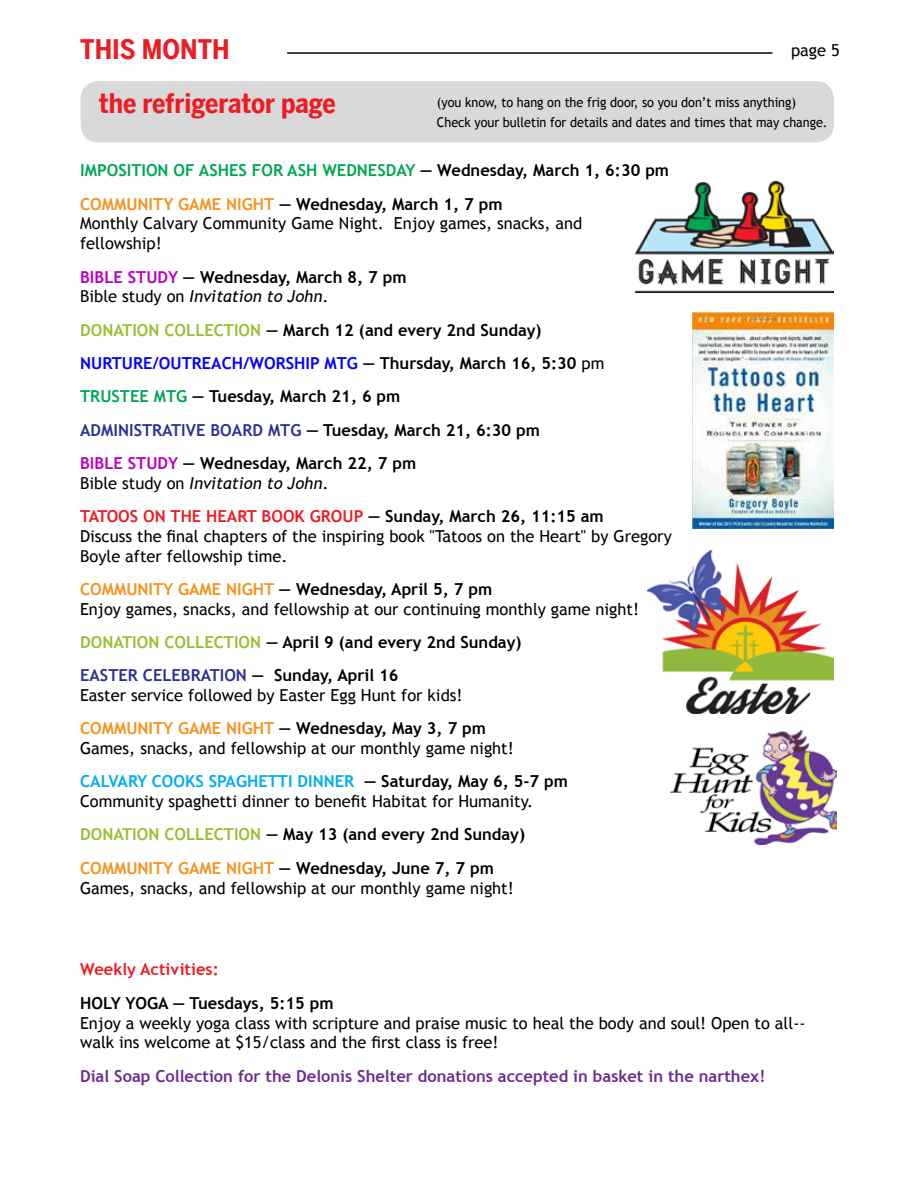
<style>
.page{position:relative;width:918px;height:1188px;background:#fff}
.page>*{position:absolute;margin:0;border:0;box-sizing:border-box;transform-origin:0 0}
.t1{font:700 27px "Benton Sans Cond";color:#ed1c24}
.t2{font:16.5px/19.8px "Trebuchet MS";color:#000}
.t3{font:700 16.5px/33.3px "Trebuchet MS";color:#000}
.t4{font:700 16.5px/33.3px "Trebuchet MS";color:#ed1c24}
.t5{font:700 16.5px "Trebuchet MS";color:#6c2c91}
.t6{font:13.5px/19.8px "Trebuchet MS";letter-spacing:-.005em;color:#000;scale:.94 1}
.s1{color:#00a651}
.s2{color:#f7921e}
.s3{color:#ba00c2}
.s4{font-weight:400}
.s5{font-weight:400;font-style:italic}
.s6{color:#9abe33}
.s7{color:#00f}
.s8{color:#2e3192}
.s9{font-weight:400;color:#000}
.s10{font-weight:400;font-style:italic;color:#000}
.s11{color:#000}
.s12{font-weight:700;color:#f7921e}
.s13{font-weight:700}
.s14{font-weight:700;color:#00aeef}
.s15{font-weight:700;color:#9abe33}
</style>
<div class="page">
<hr style="left:287px;top:52px;width:485px;height:2px;background:#000">
<img style="left:635px;top:182px;width:198px;height:110px">
<img style="left:648px;top:550px;width:185px;height:164px">
<div style="left:81px;top:81px;width:753px;height:62px;background:#d9d9d9;border-radius:18px"></div>
<img style="left:671px;top:730px;width:166px;height:114px">
<img style="left:692px;top:313px;width:141px;height:215px">
<h1 class="t1" style="left:80px;top:33px;width:151px">THIS MONTH</h1>
<p class="t2" style="left:791px;top:40px;width:50px">page 5</p>
<p class="t6" style="left:437px;top:92px;width:417px">(you know, to hang on the frig door, so you don’t miss anything)<br>Check your bulletin for details and dates and times that may change.</p>
<h1 class="t1" style="left:99px;top:87px;width:239px">the refrigerator page</h1>
<p class="t3" style="left:80px;top:154px;width:590px"><span class="s1">IMPOSITION OF ASHES FOR ASH WEDNESDAY</span> — Wednesday, March 1, 6:30 pm<br><span class="s2">COMMUNITY GAME NIGHT</span> — Wednesday, March 1, 7 pm</p>
<p class="t2" style="left:80px;top:214px;width:504px">Monthly Calvary Community Game Night. Enjoy games, snacks, and fellowship!</p>
<p class="t3" style="left:80px;top:267px;width:328px;line-height:19.8px"><span class="s3">BIBLE STUDY</span> — Wednesday, March 8, 7 pm<br><span class="s4">Bible study on</span> <span class="s5">Invitation to John</span><span class="s4">.</span></p>
<p class="t3" style="left:80px;top:313px;width:526px"><span class="s6">DONATION COLLECTION</span> — March 12 (and every 2nd Sunday)<br><span class="s7">NURTURE/OUTREACH/WORSHIP MTG</span> — Thursday, March 16, 5:30 <span class="s4">pm </span><span class="s1">TRUSTEE MTG</span> — Tuesday, March 21, 6 pm<br><span class="s8">ADMINISTRATIVE BOARD MTG</span> — Tuesday, March 21, 6:30 pm<br><span class="s3">BIBLE STUDY</span> — Wednesday, March 22, 7 pm</p>
<p class="t4" style="left:80px;top:466px;width:525px"><span class="s9">Bible study on</span> <span class="s10">Invitation to John</span><span class="s9">.<br></span>TATOOS ON THE HEART BOOK GROUP <span class="s11">— Sunday, March 26, 11:15 am</span></p>
<p class="t2" style="left:80px;top:526px;width:593px">Discuss the final chapters of the inspiring book "Tatoos on the Heart" by Gregory<br>Boyle after fellowship time.</p>
<p class="t2" style="left:80px;top:579px;width:561px"><span class="s12">COMMUNITY GAME NIGHT</span> <span class="s13">— Wednesday, April 5, 7 pm<br></span>Enjoy games, snacks, and fellowship at our continuing monthly game night!</p>
<p class="t3" style="left:80px;top:625px;width:443px"><span class="s6">DONATION COLLECTION</span> — April 9 (and every 2nd Sunday)<br><span class="s8">EASTER CELEBRATION</span> — Sunday, April 16</p>
<p class="t2" style="left:80px;top:679px;width:407px;line-height:33.3px">Easter service followed by Easter Egg Hunt for kids!<br><span class="s12">COMMUNITY GAME NIGHT</span> <span class="s13">— Wednesday, May 3, 7 pm</span></p>
<p class="t2" style="left:80px;top:732px;width:489px;line-height:33.3px">Games, snacks, and fellowship at our monthly game night!<br><span class="s14">CALVARY COOKS SPAGHETTI DINNER</span> <span class="s13">— Saturday, May 6, 5-7 pm</span></p>
<p class="t2" style="left:80px;top:785px;width:455px;line-height:33.3px">Community spaghetti dinner to benefit Habitat for Humanity.<br><span class="s15">DONATION COLLECTION</span> <span class="s13">— May 13 (and every 2nd Sunday)<br></span><span class="s12">COMMUNITY GAME NIGHT</span> <span class="s13">— Wednesday, June 7, 7 pm</span></p>
<p class="t2" style="left:80px;top:878px;width:435px">Games, snacks, and fellowship at our monthly game night!</p>
<p class="t4" style="left:80px;top:953px;width:140px">Weekly Activities:</p>
<p class="t3" style="left:80px;top:986px;width:255px">HOLY YOGA — Tuesdays, 5:15 pm</p>
<p class="t2" style="left:80px;top:1013px;width:727px">Enjoy a weekly yoga class with scripture and praise music to heal the body and soul! Open to all-- walk ins welcome at $15/class and the first class is free!</p>
<p class="t5" style="left:80px;top:1066px;width:687px">Dial Soap Collection for the Delonis Shelter donations accepted in basket in the narthex!</p>
</div>
